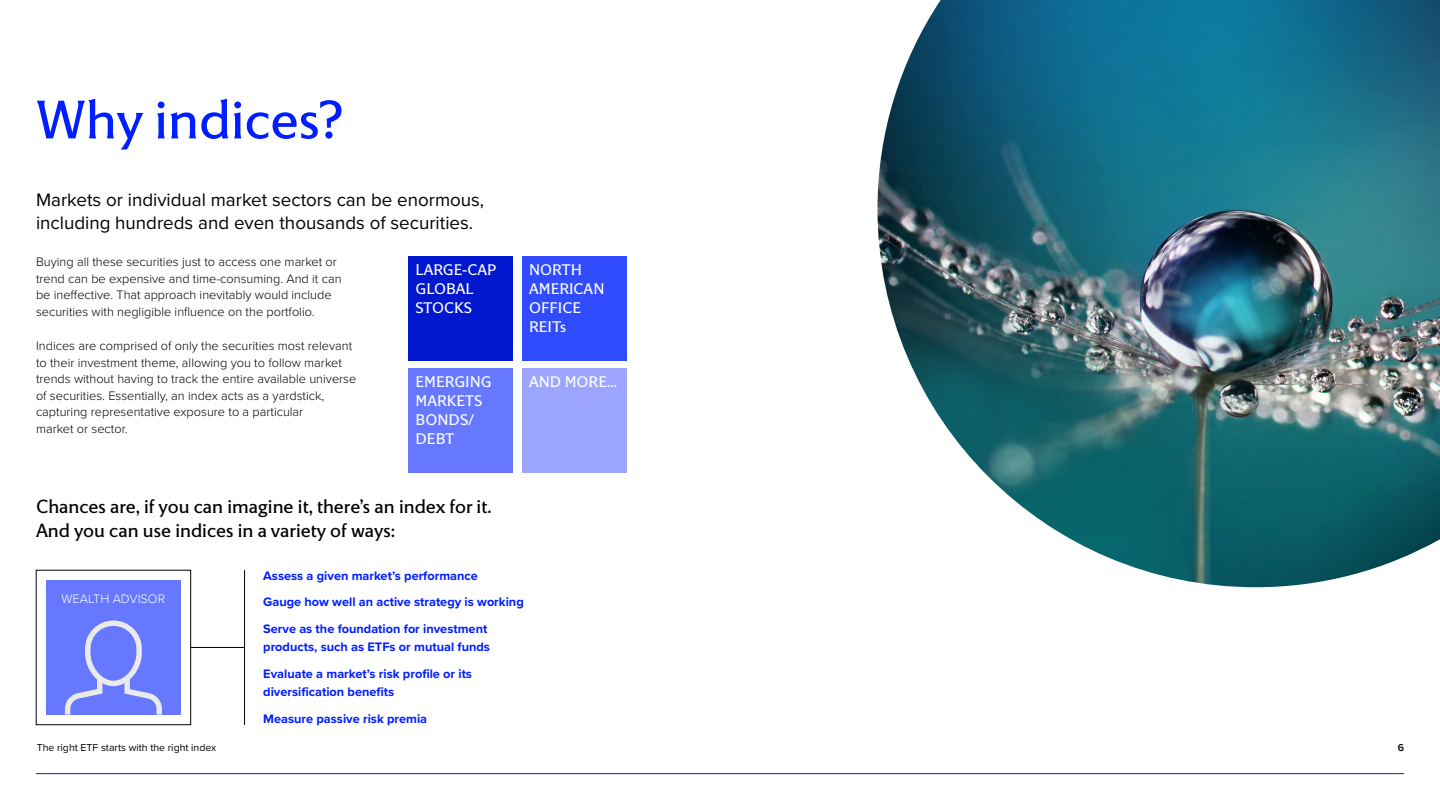
<style>
.page{position:relative;width:1440px;height:810px;background:#fff}
.page>*{position:absolute;margin:0;border:0;box-sizing:border-box;transform-origin:0 0}
.t1{font:55.5px "LSEG Motto";color:#001eff}
.t2{font:19.5px/24px "LSEG Motto";color:#000}
.t3{font:18.75px/22.5px "Proxima Nova";color:#000}
.t4{font:15.75px/18.9px "LSEG Motto";color:#fff}
.t5{font:300 12.75px/16.5px "Proxima Nova";color:#000}
.t6{font:700 12.75px/26.2px "Proxima Nova";color:#001eff}
.t7{font:300 12.75px "Proxima Nova";color:#fff}
.t8{font:10.5px "Proxima Nova";color:#000}
.t9{font:600 10.5px "Proxima Nova";color:#000}
</style>
<div class="page">
<div style="left:408px;top:256px;width:105px;height:105px;background:#0218ce"></div>
<div style="left:522px;top:368px;width:105px;height:105px;background:#9ca5ff"></div>
<div style="left:522px;top:256px;width:105px;height:105px;background:#314cff"></div>
<div style="left:408px;top:368px;width:105px;height:105px;background:#6578ff"></div>
<img style="left:878px;top:0;width:562px;height:587px">
<div style="left:36px;top:570px;width:155px;height:155px;border:1px solid #000"></div>
<div style="left:46px;top:580px;width:135px;height:135px;background:#6578ff"></div>
<svg style="left:65px;top:620px;width:97px;height:95px"></svg>
<hr style="left:190px;top:647px;width:54px;height:1px;background:#000">
<hr style="left:244px;top:570px;width:1px;height:155px;background:#000">
<hr style="left:36px;top:773px;width:1368px;height:1px;background:#001eff">
<h1 class="t1" style="left:36px;top:87px;width:309px">Why indices?</h1>
<h3 class="t3" style="left:36px;top:188px;width:450px">Markets or individual market sectors can be enormous, including hundreds and even thousands of securities.</h3>
<p class="t5" style="left:36px;top:253px;width:307px">Buying all these securities just to access one market or trend can be expensive and time-consuming. And it can be ineffective. That approach inevitably would include securities with negligible influence on the portfolio.</p>
<p class="t5" style="left:36px;top:337px;width:322px">Indices are comprised of only the securities most relevant to their investment theme, allowing you to follow market trends without having to track the entire available universe of securities. Essentially, an index acts as a yardstick, capturing representative exposure to a particular<br>market or sector.</p>
<p class="t4" style="left:416px;top:260px;width:82px">LARGE-CAP<br>GLOBAL<br>STOCKS</p>
<p class="t4" style="left:416px;top:372px;width:78px">EMERGING<br>MARKETS<br>BONDS/<br>DEBT</p>
<h2 class="t2" style="left:36px;top:494px;width:457px">Chances are, if you can imagine it, there’s an index for it.<br>And you can use indices in a variety of ways:</h2>
<p class="t4" style="left:529px;top:260px;width:77px">NORTH<br>AMERICAN<br>OFFICE<br>REITs</p>
<p class="t4" style="left:529px;top:372px;width:90px">AND MORE...</p>
<p class="t7" style="left:62px;top:590px;width:105px">WEALTH ADVISOR</p>
<p class="t8" style="left:37px;top:740px;width:181px">The right ETF starts with the right index</p>
<p class="t6" style="left:263px;top:562px;width:262px">Assess a given market’s performance<br>Gauge how well an active strategy is working<br>Serve as the foundation for investment</p>
<p class="t6" style="left:263px;top:634px;width:228px">products, such as ETFs or mutual funds<br>Evaluate a market’s risk profile or its</p>
<p class="t6" style="left:263px;top:679px;width:165px">diversification benefits<br>Measure passive risk premia</p>
<p class="t9" style="left:1398px;top:740px;width:8px">6</p>
</div>
